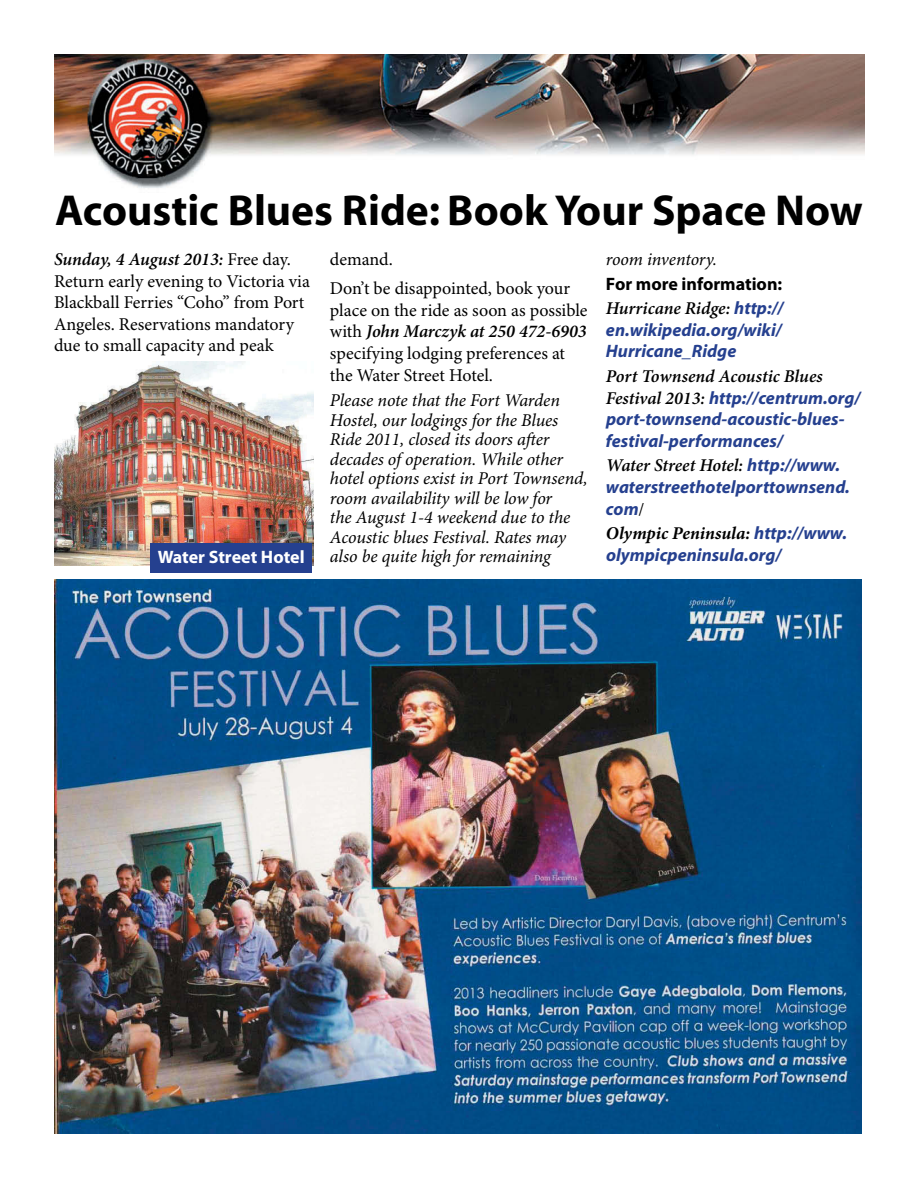
<style>
.page{position:relative;width:918px;height:1188px;background:#fff}
.page>*{position:absolute;margin:0;border:0;box-sizing:border-box;transform-origin:0 0}
.t1{font:700 43.5px "Myriad";color:#000}
.t2{font:18px/21.6px "Minion Pro";color:#000}
.t3{font:italic 18px/19.5px "Minion Pro";letter-spacing:-.01em;color:#000}
.t4{font:italic 700 18px/21.6px "Myriad";color:#25408f}
.t5{font:italic 600 18px "Minion Pro";letter-spacing:-.005em;color:#000}
.t6{font:italic 700 18px "Minion Pro";color:#000}
.t7{font:700 18px "Myriad Pro";color:#000}
.t8{font:700 18px "Myriad";color:#fff}
.s1{font-weight:600;font-style:italic}
.s2{font-family:"Myriad";font-weight:700;color:#25408f}
.s3{font-family:"Minion Pro";font-weight:600;color:#000}
.s4{font-family:"Minion Pro";font-weight:400;font-style:normal;color:#000}
.s5{font-family:"Myriad";color:#25408f}
</style>
<div class="page">
<img style="left:55px;top:54px;width:810px;height:135px">
<img style="left:54px;top:580px;width:807px;height:554px">
<img style="left:54px;top:362px;width:259px;height:203px">
<div style="left:150px;top:543px;width:162px;height:30px;background:#25408f"></div>
<h1 class="t1" style="left:55px;top:188px;width:809px">Acoustic Blues Ride: Book Your Space Now</h1>
<p class="t2" style="left:54px;top:249px;width:257px"><span class="s1">Sunday, 4 August 2013:</span> Free day.<br>Return early evening to Victoria via Blackball Ferries “Coho” from Port Angeles. Reservations mandatory due to small capacity and peak</p>
<p class="t2" style="left:330px;top:246px;width:242px;line-height:29.1px">demand.<br>Don’t be disappointed, book your</p>
<p class="t2" style="left:330px;top:300px;width:259px">place on the ride as soon as possible with <span class="s1">John Marczyk at 250 472-6903 </span>specifying lodging preferences at the Water Street Hotel.</p>
<p class="t3" style="left:330px;top:391px;width:259px">Please note that the Fort Warden Hostel, our lodgings for the Blues Ride 2011, closed its doors after decades of operation. While other hotel options exist in Port Townsend, room availability will be low for<br>the August 1-4 weekend due to the Acoustic blues Festival. Rates may also be quite high for remaining</p>
<p class="t8" style="left:158px;top:548px;width:149px">Water Street Hotel</p>
<p class="t3" style="left:606px;top:250px;width:112px">room inventory.</p>
<p class="t7" style="left:606px;top:274px;width:178px">For more information:</p>
<p class="t5" style="left:606px;top:298px;width:179px">Hurricane Ridge: <span class="s2">http://</span></p>
<p class="t4" style="left:606px;top:320px;width:177px">en.wikipedia.org/wiki/<br>Hurricane_Ridge</p>
<p class="t5" style="left:606px;top:366px;width:218px">Port Townsend Acoustic Blues</p>
<p class="t4" style="left:606px;top:387px;width:256px"><span class="s3">Festival 2013:</span> http://centrum.org/ port-townsend-acoustic-blues&shy;festival-performances/</p>
<p class="t5" style="left:606px;top:455px;width:236px">Water Street Hotel: <span class="s2">http://www.</span></p>
<p class="t4" style="left:606px;top:477px;width:245px">waterstreethotelporttownsend. com<span class="s4">/</span></p>
<p class="t6" style="left:606px;top:523px;width:243px">Olympic Peninsula: <span class="s5">http://www.</span></p>
<p class="t4" style="left:606px;top:545px;width:177px">olympicpeninsula.org/</p>
</div>
